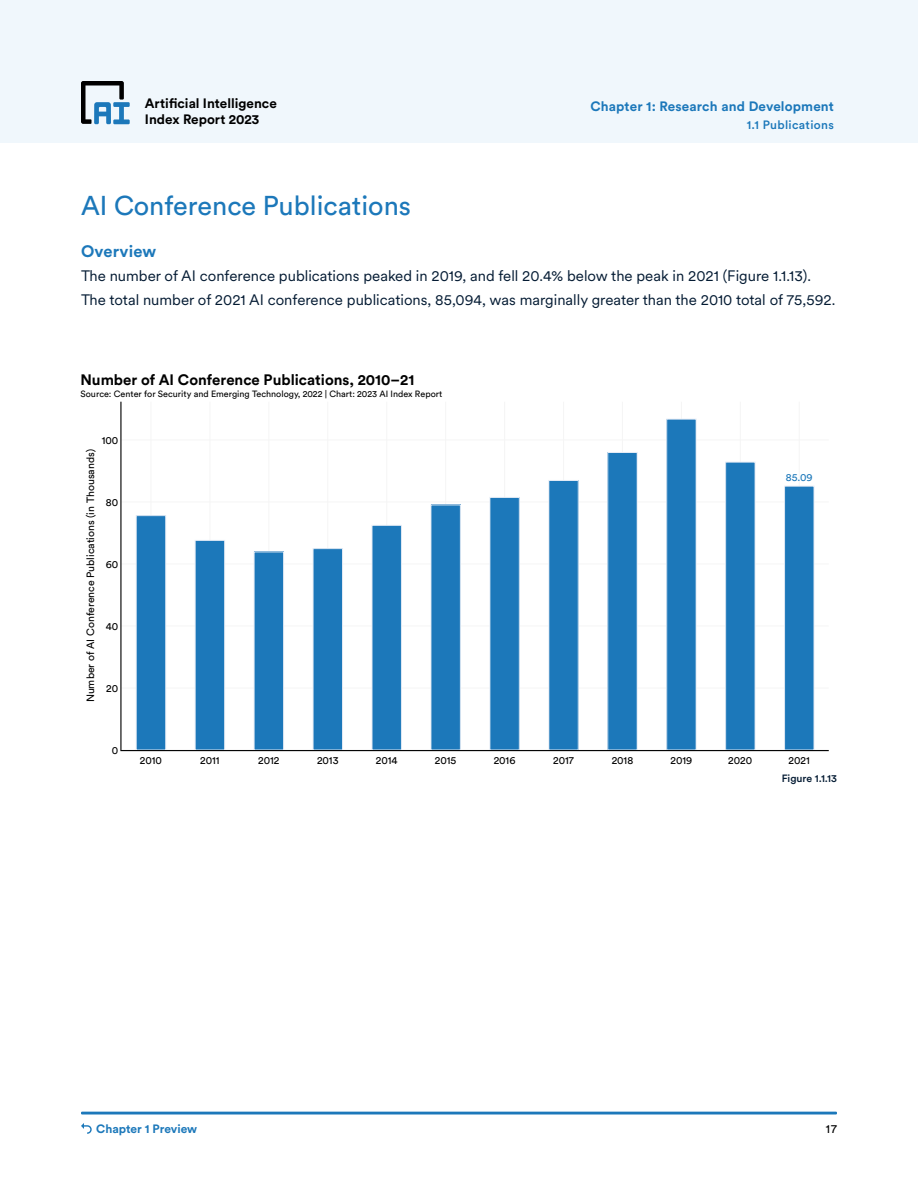
<style>
.page{position:relative;width:918px;height:1188px;background:#fff}
.page>*{position:absolute;margin:0;border:0;box-sizing:border-box;transform-origin:0 0}
.t1{font:27px "Circular Std";color:#1c78ba}
.t2{font:700 16.5px "Circular Std";letter-spacing:.01em;color:#1c78ba}
.t3{font:15px/24px "Circular XX";color:#041b33}
.t4{font:700 15px "Circular Std";color:#000}
.t5{font:700 13.5px/15.9px "Circular Std";color:#000}
.t6{font:700 13.5px "Circular Std";letter-spacing:.01em;color:#1c78ba}
.t7{font:700 12px "Circular Std";color:#1c78ba}
.t8{font:500 12px "Circular Std";letter-spacing:.03em;color:#1c78ba}
.t9{font:12px "Circular Std";color:#000}
.t10{font:10.5px "Circular Std";color:#000}
.t11{font:500 10.5px "Circular Std";color:#041b33}
.t12{font:10.5px "Circular Std";color:#1c78ba}
.t13{font:9px "Circular Std";color:#000}
</style>
<div class="page">
<svg style="left:81px;top:1123px;width:11px;height:11px"></svg>
<hr style="left:81px;top:1112px;width:756px;height:2px;background:#1c78ba">
<div style="left:0;top:0;width:918px;height:143px;background:#f0f7fc"></div>
<svg style="left:81px;top:81px;width:49px;height:43px"></svg>
<hr style="left:151px;top:402px;width:1px;height:348px;background:#f5f5f5">
<hr style="left:210px;top:402px;width:1px;height:348px;background:#f5f5f5">
<hr style="left:269px;top:402px;width:1px;height:348px;background:#f5f5f5">
<hr style="left:328px;top:402px;width:1px;height:348px;background:#f5f5f5">
<hr style="left:386px;top:402px;width:1px;height:348px;background:#f5f5f5">
<hr style="left:445px;top:402px;width:1px;height:348px;background:#f5f5f5">
<hr style="left:504px;top:402px;width:1px;height:348px;background:#f5f5f5">
<hr style="left:563px;top:402px;width:1px;height:348px;background:#f5f5f5">
<hr style="left:622px;top:402px;width:1px;height:348px;background:#f5f5f5">
<hr style="left:681px;top:402px;width:1px;height:348px;background:#f5f5f5">
<hr style="left:740px;top:402px;width:1px;height:348px;background:#f5f5f5">
<hr style="left:799px;top:402px;width:1px;height:348px;background:#f5f5f5">
<hr style="left:122px;top:688px;width:707px;height:1px;background:#f5f5f5">
<hr style="left:122px;top:626px;width:707px;height:1px;background:#f5f5f5">
<hr style="left:122px;top:564px;width:707px;height:1px;background:#f5f5f5">
<hr style="left:122px;top:502px;width:707px;height:1px;background:#f5f5f5">
<hr style="left:122px;top:440px;width:707px;height:1px;background:#f5f5f5">
<hr style="left:122px;top:749px;width:707px;height:2px;background:#f5f5f5">
<div style="left:136px;top:516px;width:30px;height:234px;background:#1c78ba"></div>
<div style="left:136px;top:515px;width:30px;height:235px;border:1px solid #e5ecf6"></div>
<div style="left:195px;top:540px;width:30px;height:210px;background:#1c78ba"></div>
<div style="left:195px;top:540px;width:30px;height:210px;border:1px solid #e5ecf6"></div>
<div style="left:254px;top:552px;width:30px;height:198px;background:#1c78ba"></div>
<div style="left:254px;top:552px;width:30px;height:198px;border:1px solid #e5ecf6"></div>
<div style="left:313px;top:549px;width:30px;height:201px;background:#1c78ba"></div>
<div style="left:313px;top:548px;width:30px;height:202px;border:1px solid #e5ecf6"></div>
<div style="left:372px;top:525px;width:29px;height:225px;background:#1c78ba"></div>
<div style="left:372px;top:525px;width:30px;height:225px;border:1px solid #e5ecf6"></div>
<div style="left:431px;top:505px;width:29px;height:245px;background:#1c78ba"></div>
<div style="left:431px;top:505px;width:30px;height:245px;border:1px solid #e5ecf6"></div>
<div style="left:490px;top:497px;width:29px;height:253px;background:#1c78ba"></div>
<div style="left:549px;top:480px;width:29px;height:270px;background:#1c78ba"></div>
<div style="left:608px;top:452px;width:29px;height:298px;background:#1c78ba"></div>
<div style="left:667px;top:419px;width:29px;height:331px;background:#1c78ba"></div>
<div style="left:726px;top:462px;width:29px;height:288px;background:#1c78ba"></div>
<div style="left:725px;top:462px;width:30px;height:288px;border:1px solid #e5ecf6"></div>
<div style="left:785px;top:486px;width:29px;height:264px;background:#1c78ba"></div>
<div style="left:784px;top:486px;width:30px;height:264px;border:1px solid #e5ecf6"></div>
<hr style="left:120px;top:750px;width:709px;height:1px;background:#000">
<hr style="left:120px;top:402px;width:2px;height:348px;background:#000">
<p class="t5" style="left:145px;top:95px;width:133px">Artificial Intelligence<br>Index Report 2023</p>
<p class="t6" style="left:590px;top:98px;width:245px">Chapter 1: Research and Development</p>
<p class="t8" style="left:747px;top:117px;width:89px">1.1 Publications</p>
<h1 class="t1" style="left:81px;top:189px;width:332px">AI Conference Publications</h1>
<p class="t2" style="left:81px;top:241px;width:77px">Overview</p>
<p class="t3" style="left:81px;top:263px;width:756px">The number of AI conference publications peaked in 2019, and fell 20.4% below the peak in 2021 (Figure 1.1.13).<br>The total number of 2021 AI conference publications, 85,094, was marginally greater than the 2010 total of 75,592.</p>
<p class="t4" style="left:80px;top:370px;width:335px">Number of AI Conference Publications, 2010–21</p>
<p class="t13" style="left:80px;top:389px;width:363px">Source: Center for Security and Emerging Technology, 2022 | Chart: 2023 AI Index Report</p>
<p class="t10" style="left:102px;top:434px;width:18px">100</p>
<p class="t10" style="left:84px;top:702px;width:255px;rotate:-90deg">Number of AI Conference Publications (in Thousands)</p>
<p class="t10" style="left:106px;top:496px;width:14px">80</p>
<p class="t10" style="left:106px;top:558px;width:14px">60</p>
<p class="t10" style="left:106px;top:620px;width:14px">40</p>
<p class="t10" style="left:106px;top:682px;width:13px">20</p>
<p class="t10" style="left:112px;top:744px;width:8px">0</p>
<p class="t12" style="left:786px;top:471px;width:28px">85.09</p>
<p class="t10" style="left:140px;top:754px;width:24px">2010</p>
<p class="t10" style="left:200px;top:754px;width:21px">2011</p>
<p class="t10" style="left:258px;top:754px;width:23px">2012</p>
<p class="t10" style="left:317px;top:754px;width:23px">2013</p>
<p class="t10" style="left:376px;top:754px;width:23px">2014</p>
<p class="t10" style="left:435px;top:754px;width:23px">2015</p>
<p class="t10" style="left:494px;top:754px;width:23px">2016</p>
<p class="t10" style="left:553px;top:754px;width:22px">2017</p>
<p class="t10" style="left:612px;top:754px;width:23px">2018</p>
<p class="t10" style="left:671px;top:754px;width:23px">2019</p>
<p class="t10" style="left:728px;top:754px;width:25px">2020</p>
<p class="t10" style="left:789px;top:754px;width:23px">2021</p>
<p class="t11" style="left:782px;top:772px;width:57px">Figure 1.1.13</p>
<p class="t7" style="left:96px;top:1121px;width:102px">Chapter 1 Preview</p>
<p class="t9" style="left:826px;top:1122px;width:13px">17</p>
</div>
